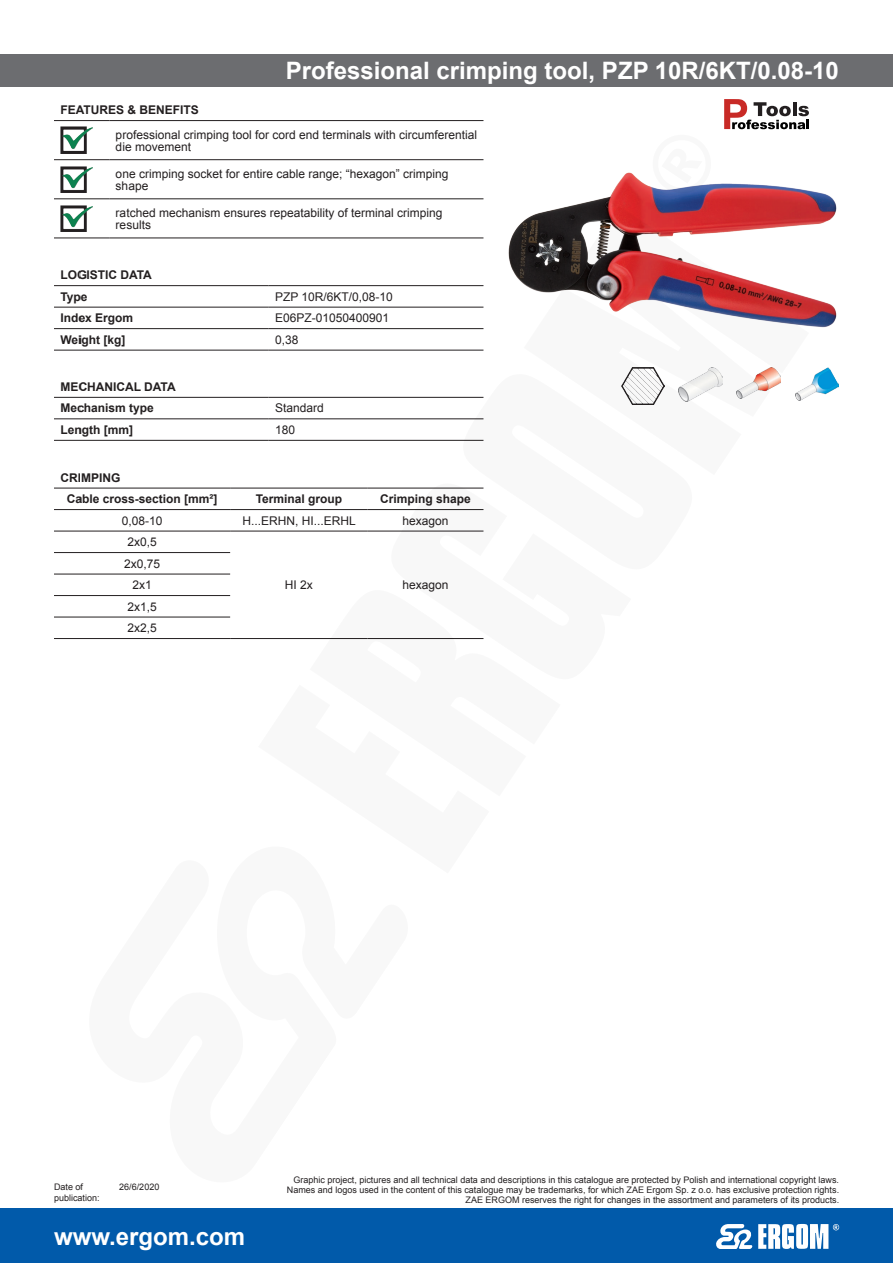
<style>
.page{position:relative;width:893px;height:1263px;background:#fff}
.page>*{position:absolute;margin:0;border:0;box-sizing:border-box;transform-origin:0 0}
.produkt-nazwa{font:700 24px "Arial";color:#fff}
.opis-body{font:12px/12px "Arial";color:#231f20}
.opis-body-bold{font:700 12px "Arial";color:#231f20}
.opis-body-srodek{font:12px "Arial";color:#231f20}
.opis-body-srodek-bol{font:700 12px "Arial";color:#231f20}
.t1{font:9px/9.8px "Arial";color:#231f20;text-align:right}
</style>
<div class="page">
<div style="left:0;top:1209px;width:893px;height:54px;background:#015aaa"></div>
<svg style="left:716px;top:1224px;width:123px;height:25px"></svg>
<div style="left:0;top:54px;width:893px;height:32px;background:#6c6d70"></div>
<img style="left:508px;top:172px;width:329px;height:156px">
<hr style="left:54px;top:120px;width:55px;height:1px;background:#231f20">
<hr style="left:109px;top:120px;width:374px;height:1px;background:#231f20">
<hr style="left:54px;top:159px;width:55px;height:1px;background:#231f20">
<hr style="left:109px;top:159px;width:374px;height:1px;background:#231f20">
<hr style="left:54px;top:199px;width:55px;height:1px;background:#231f20">
<hr style="left:109px;top:199px;width:374px;height:1px;background:#231f20">
<hr style="left:54px;top:238px;width:55px;height:1px;background:#231f20">
<hr style="left:109px;top:238px;width:374px;height:1px;background:#231f20">
<img style="left:60px;top:127px;width:33px;height:26px">
<img style="left:60px;top:166px;width:33px;height:26px">
<img style="left:60px;top:205px;width:33px;height:27px">
<hr style="left:54px;top:285px;width:215px;height:1px;background:#231f20">
<hr style="left:269px;top:285px;width:214px;height:1px;background:#231f20">
<hr style="left:54px;top:307px;width:215px;height:1px;background:#231f20">
<hr style="left:269px;top:307px;width:214px;height:1px;background:#231f20">
<hr style="left:54px;top:328px;width:215px;height:1px;background:#231f20">
<hr style="left:269px;top:328px;width:214px;height:1px;background:#231f20">
<hr style="left:54px;top:350px;width:215px;height:1px;background:#231f20">
<hr style="left:269px;top:350px;width:214px;height:1px;background:#231f20">
<hr style="left:54px;top:397px;width:215px;height:1px;background:#231f20">
<hr style="left:269px;top:397px;width:214px;height:1px;background:#231f20">
<hr style="left:54px;top:419px;width:215px;height:1px;background:#231f20">
<hr style="left:269px;top:419px;width:214px;height:1px;background:#231f20">
<hr style="left:54px;top:440px;width:215px;height:1px;background:#231f20">
<hr style="left:269px;top:440px;width:214px;height:1px;background:#231f20">
<hr style="left:54px;top:488px;width:176px;height:1px;background:#231f20">
<hr style="left:230px;top:488px;width:138px;height:1px;background:#231f20">
<hr style="left:368px;top:488px;width:115px;height:1px;background:#231f20">
<hr style="left:54px;top:509px;width:176px;height:1px;background:#231f20">
<hr style="left:230px;top:509px;width:138px;height:1px;background:#231f20">
<hr style="left:368px;top:509px;width:115px;height:1px;background:#231f20">
<hr style="left:54px;top:531px;width:176px;height:1px;background:#231f20">
<hr style="left:230px;top:531px;width:138px;height:1px;background:#231f20">
<hr style="left:368px;top:531px;width:115px;height:1px;background:#231f20">
<hr style="left:54px;top:552px;width:176px;height:1px;background:#231f20">
<hr style="left:54px;top:574px;width:176px;height:1px;background:#231f20">
<hr style="left:54px;top:595px;width:176px;height:1px;background:#231f20">
<hr style="left:54px;top:617px;width:176px;height:1px;background:#231f20">
<hr style="left:54px;top:638px;width:176px;height:1px;background:#231f20">
<hr style="left:230px;top:638px;width:138px;height:1px;background:#231f20">
<img style="left:809px;top:367px;width:30px;height:29px">
<svg style="left:724px;top:99px;width:85px;height:30px"></svg>
<svg style="left:524px;top:206px;width:285px;height:195px"></svg>
<svg style="left:389px;top:487px;width:95px;height:153px"></svg>
<svg style="left:463px;top:372px;width:231px;height:209px"></svg>
<p class="produkt-nazwa" style="left:286px;top:54px;width:555px">Professional crimping tool, PZP 10R/6KT/0.08-10</p>
<p class="opis-body-bold" style="left:60px;top:102px;width:140px">FEATURES &amp; BENEFITS</p>
<p class="opis-body" style="left:116px;top:128px;width:363px">professional crimping tool for cord end terminals with circumferential die movement</p>
<p class="opis-body" style="left:116px;top:168px;width:334px">one crimping socket for entire cable range; “hexagon” crimping shape</p>
<p class="opis-body" style="left:116px;top:207px;width:328px">ratched mechanism ensures repeatability of terminal crimping results</p>
<p class="opis-body-bold" style="left:60px;top:267px;width:93px">LOGISTIC DATA</p>
<p class="opis-body-bold" style="left:60px;top:289px;width:29px">Type</p>
<p class="opis-body" style="left:275px;top:291px;width:119px">PZP 10R/6KT/0,08-10</p>
<p class="opis-body-bold" style="left:60px;top:310px;width:74px">Index Ergom</p>
<p class="opis-body" style="left:275px;top:312px;width:116px">E06PZ-01050400901</p>
<p class="opis-body-bold" style="left:60px;top:331px;width:67px">Weight [kg]</p>
<p class="opis-body" style="left:275px;top:334px;width:25px">0,38</p>
<p class="opis-body-bold" style="left:60px;top:379px;width:117px">MECHANICAL DATA</p>
<p class="opis-body-bold" style="left:60px;top:400px;width:95px">Mechanism type</p>
<p class="opis-body" style="left:275px;top:402px;width:50px">Standard</p>
<p class="opis-body-bold" style="left:60px;top:422px;width:74px">Length [mm]</p>
<p class="opis-body" style="left:275px;top:424px;width:22px">180</p>
<p class="opis-body-bold" style="left:60px;top:469px;width:61px">CRIMPING</p>
<p class="opis-body-srodek-bol" style="left:67px;top:491px;width:152px">Cable cross-section [mm²]</p>
<p class="opis-body-srodek-bol" style="left:256px;top:491px;width:88px">Terminal group</p>
<p class="opis-body-srodek-bol" style="left:380px;top:491px;width:92px">Crimping shape</p>
<p class="opis-body-srodek" style="left:122px;top:513px;width:42px">0,08-10</p>
<p class="opis-body-srodek" style="left:242px;top:513px;width:115px">H...ERHN, HI...ERHL</p>
<p class="opis-body-srodek" style="left:403px;top:513px;width:48px">hexagon</p>
<p class="opis-body-srodek" style="left:127px;top:534px;width:31px">2x0,5</p>
<p class="opis-body-srodek" style="left:285px;top:577px;width:30px">HI 2x</p>
<p class="opis-body-srodek" style="left:403px;top:577px;width:48px">hexagon</p>
<p class="opis-body-srodek" style="left:124px;top:556px;width:38px">2x0,75</p>
<p class="opis-body-srodek" style="left:132px;top:577px;width:21px">2x1</p>
<p class="opis-body-srodek" style="left:127px;top:599px;width:31px">2x1,5</p>
<p class="opis-body-srodek" style="left:127px;top:620px;width:31px">2x2,5</p>
<p class="t1" style="left:54px;top:1182px;width:31px">Date of</p>
<p class="t1" style="left:119px;top:1182px;width:42px">26/6/2020</p>
<p class="t1" style="left:54px;top:1193px;width:47px">publication:</p>
<h1 class="produkt-nazwa" style="left:54px;top:1220px;width:193px">www.ergom.com</h1>
<p class="t1" style="left:287px;top:1175px;width:554px">Graphic project, pictures and all technical data and descriptions in this catalogue are protected by Polish and international copyright laws.<br>Names and logos used in the content of this catalogue may be trademarks, for which ZAE Ergom Sp. z o.o. has exclusive protection rights.<br>ZAE ERGOM reserves the right for changes in the assortment and parameters of its products.</p>
</div>
